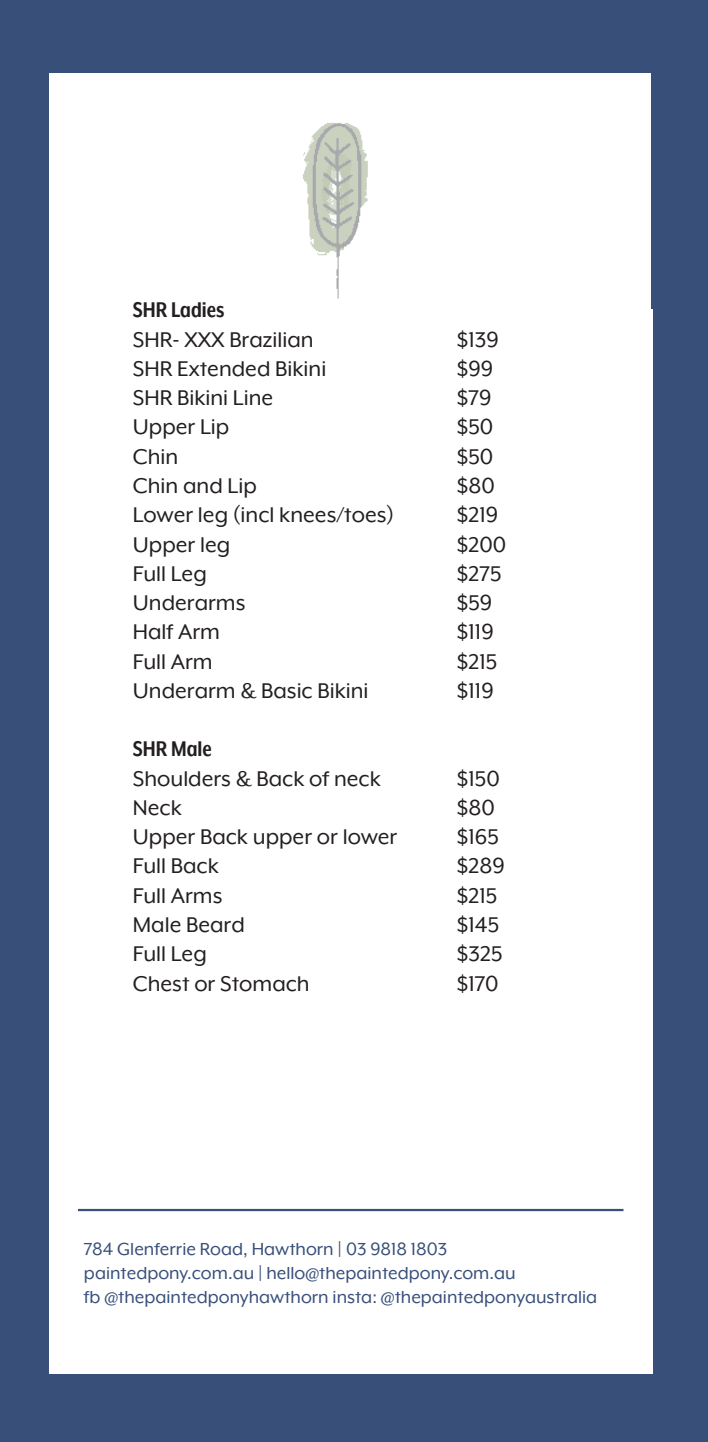
<style>
.page{position:relative;width:708px;height:1442px;background:#fff}
.page>*{position:absolute;margin:0;border:0;box-sizing:border-box;transform-origin:0 0}
.t1{font:24.75px "Mr Eaves XL Mod OT";color:#231f20}
.t2{font:700 24.75px "Mr Eaves XL Mod Nar OT";color:#231f20}
.t3{font:20.25px/24.3px "Mr Eaves XL Mod OT";color:#384f7a}
</style>
<div class="page">
<div style="left:0;top:0;width:708px;height:1441px;background:#384f7a"></div>
<div style="left:49px;top:74px;width:601px;height:236px;background:#fff"></div>
<div style="left:49px;top:310px;width:604px;height:1063px;background:#fff"></div>
<hr style="left:78px;top:1208px;width:545px;height:3px;background:#384f7a">
<p class="t2" style="left:133px;top:297px;width:93px">SHR Ladies</p>
<p class="t1" style="left:133px;top:326px;width:182px">SHR- XXX Brazilian</p>
<p class="t1" style="left:457px;top:326px;width:44px">$139</p>
<p class="t1" style="left:133px;top:355px;width:195px">SHR Extended Bikini</p>
<p class="t1" style="left:457px;top:355px;width:38px">$99</p>
<p class="t1" style="left:133px;top:384px;width:142px">SHR Bikini Line</p>
<p class="t1" style="left:457px;top:384px;width:36px">$79</p>
<p class="t1" style="left:133px;top:413px;width:98px">Upper Lip</p>
<p class="t1" style="left:457px;top:413px;width:38px">$50</p>
<p class="t1" style="left:133px;top:443px;width:47px">Chin</p>
<p class="t1" style="left:457px;top:443px;width:38px">$50</p>
<p class="t1" style="left:133px;top:472px;width:125px">Chin and Lip</p>
<p class="t1" style="left:457px;top:472px;width:39px">$80</p>
<p class="t1" style="left:133px;top:501px;width:263px">Lower leg (incl knees/toes)</p>
<p class="t1" style="left:457px;top:501px;width:43px">$219</p>
<p class="t1" style="left:133px;top:530px;width:99px">Upper leg</p>
<p class="t1" style="left:457px;top:530px;width:51px">$200</p>
<p class="t1" style="left:133px;top:560px;width:75px">Full Leg</p>
<p class="t1" style="left:457px;top:560px;width:46px">$275</p>
<p class="t1" style="left:133px;top:589px;width:114px">Underarms</p>
<p class="t1" style="left:457px;top:589px;width:37px">$59</p>
<p class="t1" style="left:133px;top:618px;width:89px">Half Arm</p>
<p class="t1" style="left:457px;top:618px;width:38px">$119</p>
<p class="t1" style="left:133px;top:647px;width:81px">Full Arm</p>
<p class="t1" style="left:457px;top:647px;width:42px">$215</p>
<p class="t1" style="left:133px;top:677px;width:237px">Underarm &amp; Basic Bikini</p>
<p class="t1" style="left:457px;top:677px;width:38px">$119</p>
<p class="t2" style="left:133px;top:735px;width:81px">SHR Male</p>
<p class="t1" style="left:133px;top:764px;width:249px">Shoulders &amp; Back of neck</p>
<p class="t1" style="left:457px;top:764px;width:44px">$150</p>
<p class="t1" style="left:133px;top:794px;width:50px">Neck</p>
<p class="t1" style="left:457px;top:794px;width:39px">$80</p>
<p class="t1" style="left:133px;top:823px;width:266px">Upper Back upper or lower</p>
<p class="t1" style="left:457px;top:823px;width:43px">$165</p>
<p class="t1" style="left:133px;top:852px;width:87px">Full Back</p>
<p class="t1" style="left:457px;top:852px;width:49px">$289</p>
<p class="t1" style="left:133px;top:881px;width:91px">Full Arms</p>
<p class="t1" style="left:457px;top:881px;width:42px">$215</p>
<p class="t1" style="left:133px;top:911px;width:113px">Male Beard</p>
<p class="t1" style="left:457px;top:911px;width:44px">$145</p>
<p class="t1" style="left:133px;top:940px;width:75px">Full Leg</p>
<p class="t1" style="left:457px;top:940px;width:47px">$325</p>
<p class="t1" style="left:133px;top:969px;width:178px">Chest or Stomach</p>
<p class="t1" style="left:457px;top:969px;width:43px">$170</p>
<p class="t3" style="left:84px;top:1236px;width:515px">784 Glenferrie Road, Hawthorn | 03 9818 1803 paintedpony.com.au | hello@thepaintedpony.com.au<br>fb @thepaintedponyhawthorn insta: @thepaintedponyaustralia</p>
</div>
